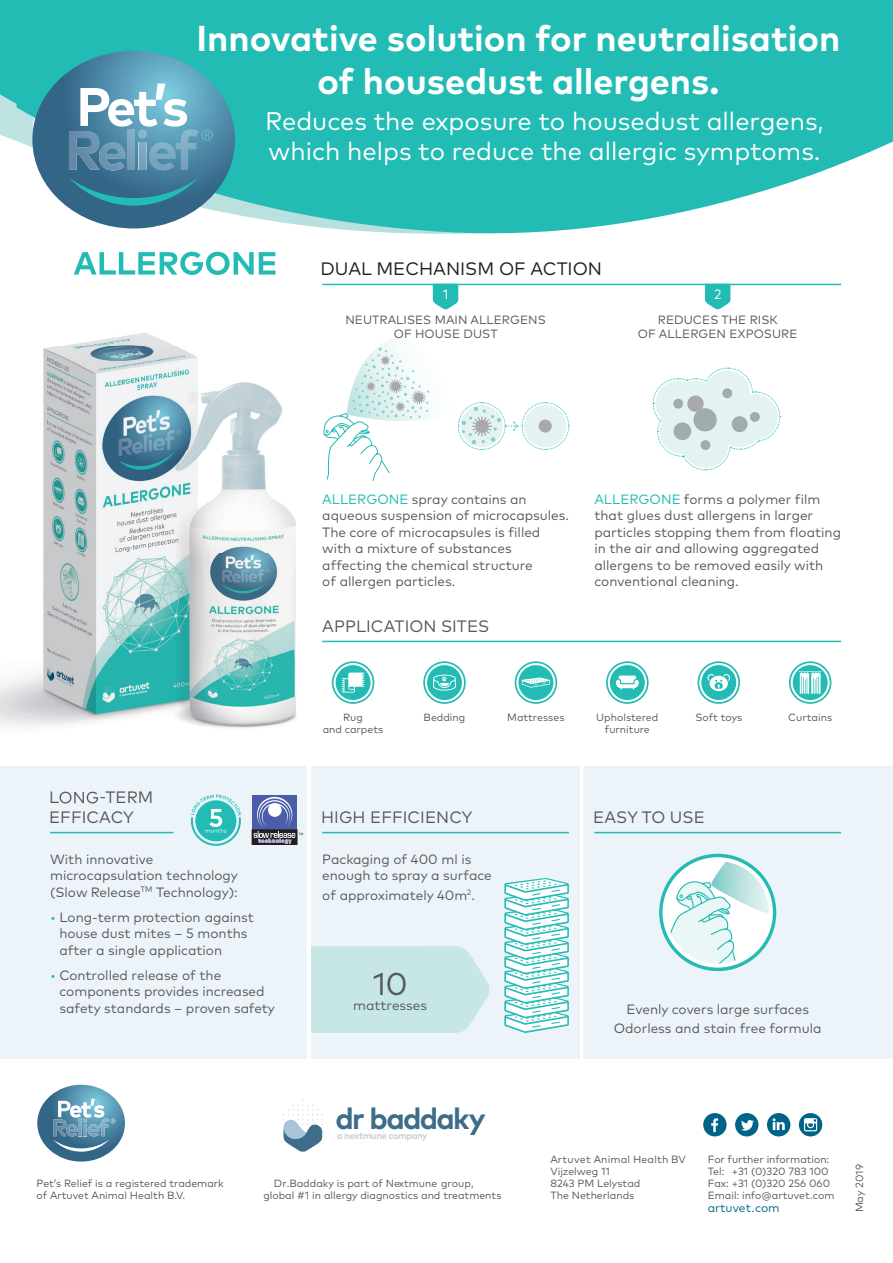
<style>
.page{position:relative;width:893px;height:1263px;background:#fff}
.page>*{position:absolute;margin:0;border:0;box-sizing:border-box;transform-origin:0 0}
.t1{font:700 36px/43.2px "FF Mark Pro";color:#fff;text-align:center}
.t2{font:31.5px "FF Mark Pro";color:#57585a}
.t3{font:700 29.85px "FF Mark Pro";letter-spacing:-.055em;color:#3e6c89}
.t4{font:25.5px/30.6px "FF Mark Pro";color:#fff}
.t5{font:18px "FF Mark Pro";color:#231f20}
.t6{font:16.5px/19.5px "FF Mark Pro";color:#57585a}
.t7{font:13.5px/16.5px "FF Mark Pro";color:#57585a}
.t8{font:13.5px "FF Mark Pro";color:#fff}
.t9{font:12px/13.5px "FF Mark Pro";letter-spacing:.005em;color:#57585a;text-align:center}
.t10{font:12px "FF Mark Pro";letter-spacing:-.005em;color:#006487}
.t11{font:10.5px/12px "FF Mark Pro";color:#57585a}
.t12{font:700 9.6px "FF Mark Pro";letter-spacing:-.06em;color:#c7d1de}
.s1{color:#22bcb5}
</style>
<div class="page">
<div style="left:0;top:766px;width:893px;height:292px;background:#edf4f9"></div>
<hr style="left:308px;top:748px;width:3px;height:316px;background:#fff">
<hr style="left:580px;top:748px;width:3px;height:316px;background:#fff">
<svg style="left:16px;top:0;width:877px;height:234px;background:#3cc1bc"></svg>
<img style="left:0;top:251px;width:346px;height:477px">
<img style="left:37px;top:1085px;width:88px;height:76px">
<svg style="left:53px;top:1099px;width:62px;height:53px;background:#739fb7"></svg>
<svg style="left:60px;top:792px;width:45px;height:11px"></svg>
<hr style="left:50px;top:832px;width:123px;height:1px;background:#22bcb5">
<hr style="left:322px;top:832px;width:247px;height:1px;background:#22bcb5">
<hr style="left:594px;top:832px;width:247px;height:1px;background:#22bcb5">
<hr style="left:322px;top:641px;width:519px;height:1px;background:#22bcb5">
<hr style="left:322px;top:284px;width:519px;height:1px;background:#22bcb5">
<svg style="left:332px;top:661px;width:42px;height:43px"></svg>
<svg style="left:423px;top:661px;width:43px;height:43px"></svg>
<svg style="left:606px;top:661px;width:43px;height:43px"></svg>
<svg style="left:697px;top:661px;width:43px;height:43px"></svg>
<svg style="left:515px;top:661px;width:42px;height:43px"></svg>
<svg style="left:789px;top:661px;width:42px;height:43px"></svg>
<svg style="left:74px;top:252px;width:202px;height:23px"></svg>
<img style="left:32px;top:139px;width:105px;height:89px">
<img style="left:69px;top:139px;width:31px;height:31px">
<img style="left:99px;top:142px;width:27px;height:28px">
<img style="left:128px;top:139px;width:7px;height:31px">
<svg style="left:0;top:0;width:187px;height:139px;background:#50b1ba"></svg>
<img style="left:139px;top:143px;width:7px;height:27px">
<img style="left:149px;top:142px;width:27px;height:28px">
<img style="left:176px;top:129px;width:23px;height:41px">
<svg style="left:201px;top:129px;width:12px;height:12px"></svg>
<svg style="left:68px;top:177px;width:131px;height:29px;background:#327892"></svg>
<svg style="left:311px;top:946px;width:179px;height:87px;background:#c8e7e6"></svg>
<svg style="left:433px;top:285px;width:25px;height:24px"></svg>
<svg style="left:705px;top:285px;width:25px;height:24px"></svg>
<svg style="left:504px;top:878px;width:65px;height:155px;background:#b8e8e7"></svg>
<div style="left:252px;top:796px;width:45px;height:34px;background:#4a5da9"></div>
<div style="left:252px;top:830px;width:45px;height:14px;border:1px solid #231f20"></div>
<svg style="left:254px;top:796px;width:49px;height:48px"></svg>
<svg style="left:190px;top:794px;width:51px;height:52px"></svg>
<svg style="left:305px;top:322px;width:265px;height:166px"></svg>
<svg style="left:652px;top:367px;width:129px;height:104px"></svg>
<svg style="left:735px;top:1113px;width:23px;height:23px"></svg>
<svg style="left:703px;top:1113px;width:24px;height:23px"></svg>
<svg style="left:767px;top:1113px;width:23px;height:23px"></svg>
<svg style="left:799px;top:1113px;width:23px;height:23px"></svg>
<div style="left:659px;top:854px;width:117px;height:117px;background:#22bcb5;border-radius:50%"></div>
<svg style="left:662px;top:857px;width:111px;height:111px"></svg>
<div style="left:666px;top:861px;width:103px;height:103px;background:#fff;border-radius:50%"></div>
<img style="left:712px;top:862px;width:57px;height:52px">
<svg style="left:666px;top:881px;width:84px;height:83px"></svg>
<svg style="left:283px;top:1100px;width:40px;height:52px"></svg>
<div style="left:0;top:0;width:37px;height:73px;background:#22bcb5"></div>
<p class="t1" style="left:196px;top:14px;width:645px">Innovative solution for neutralisation of housedust allergens.</p>
<p class="t4" style="left:265px;top:104px;width:560px">Reduces the exposure to housedust allergens, which helps to reduce the allergic symptoms.</p>
<p class="t5" style="left:321px;top:255px;width:283px">DUAL MECHANISM OF ACTION</p>
<p class="t8" style="left:443px;top:284px;width:7px">1</p>
<p class="t8" style="left:714px;top:284px;width:9px">2</p>
<p class="t9" style="left:345px;top:312px;width:202px">NEUTRALISES MAIN ALLERGENS<br>OF HOUSE DUST</p>
<p class="t9" style="left:638px;top:312px;width:161px">REDUCES THE RISK<br>OF ALLERGEN EXPOSURE</p>
<p class="t7" style="left:322px;top:490px;width:248px"><span class="s1">ALLERGONE</span> spray contains an aqueous suspension of microcapsules.<br>The core of microcapsules is filled with a mixture of substances affecting the chemical structure<br>of allergen particles.</p>
<p class="t6" style="left:322px;top:615px;width:169px">APPLICATION SITES</p>
<p class="t7" style="left:594px;top:490px;width:248px"><span class="s1">ALLERGONE</span> forms a polymer film that glues dust allergens in larger particles stopping them from floating in the air and allowing aggregated allergens to be removed easily with conventional cleaning.</p>
<p class="t6" style="left:49px;top:786px;width:106px;text-indent:56px">TERM<br>EFFICACY</p>
<p class="t6" style="left:49px;top:786px;width:11px">L</p>
<p class="t7" style="left:50px;top:850px;width:189px">With innovative microcapsulation technology (Slow Release<sup>TM</sup> Technology):</p>
<p class="t7" style="left:59px;top:908px;width:196px;text-indent:-9px"><span class="s1">•</span> Long-term protection against house dust mites – 5 months after a single application</p>
<p class="t7" style="left:59px;top:966px;width:217px;text-indent:-9px"><span class="s1">•</span> Controlled release of the components provides increased safety standards – proven safety</p>
<p class="t11" style="left:507px;top:710px;width:59px">Mattresses</p>
<p class="t11" style="left:695px;top:710px;width:48px">Soft toys</p>
<p class="t11" style="left:788px;top:710px;width:46px">Curtains</p>
<p class="t11" style="left:323px;top:710px;width:62px;text-align:center">Rug<br>and carpets</p>
<p class="t11" style="left:424px;top:710px;width:43px">Bedding</p>
<p class="t11" style="left:596px;top:710px;width:64px;text-align:center">Upholstered furniture</p>
<p class="t6" style="left:321px;top:806px;width:153px">HIGH EFFICIENCY</p>
<p class="t7" style="left:322px;top:850px;width:171px">Packaging of 400 ml is enough to spray a surface</p>
<p class="t7" style="left:322px;top:886px;width:154px">of approximately 40m<sup>2</sup>.</p>
<p class="t2" style="left:373px;top:960px;width:36px">10</p>
<p class="t7" style="left:353px;top:995px;width:75px">mattresses</p>
<p class="t6" style="left:593px;top:806px;width:113px">EASY TO USE</p>
<p class="t7" style="left:614px;top:999px;width:209px;line-height:18.6px;text-align:center">Evenly covers large surfaces<br>Odorless and stain free formula</p>
<p class="t11" style="left:37px;top:1176px;width:189px">Pet’s Relief is a registered trademark of Artuvet Animal Health B.V.</p>
<p class="t3" style="left:335px;top:1096px;width:152px">dr baddaky</p>
<p class="t12" style="left:337px;top:1128px;width:92px">a nextmune company</p>
<p class="t11" style="left:263px;top:1176px;width:240px;line-height:12.8px;text-indent:11px">Dr.Baddaky is part of Nextmune group, global #1 in allergy diagnostics and treatments</p>
<p class="t11" style="left:550px;top:1152px;width:137px">Artuvet Animal Health BV<br>Vijzelweg 11<br>8243 PM Lelystad<br>The Netherlands</p>
<p class="t11" style="left:708px;top:1152px;width:128px">For further information:<br>Tel: +31 (0)320 783 100<br>Fax: +31 (0)320 256 060<br>Email: info@artuvet.com</p>
<p class="t10" style="left:708px;top:1199px;width:74px">artuvet.com</p>
<p class="t11" style="left:853px;top:1212px;width:50px;rotate:-90deg">May 2019</p>
</div>
